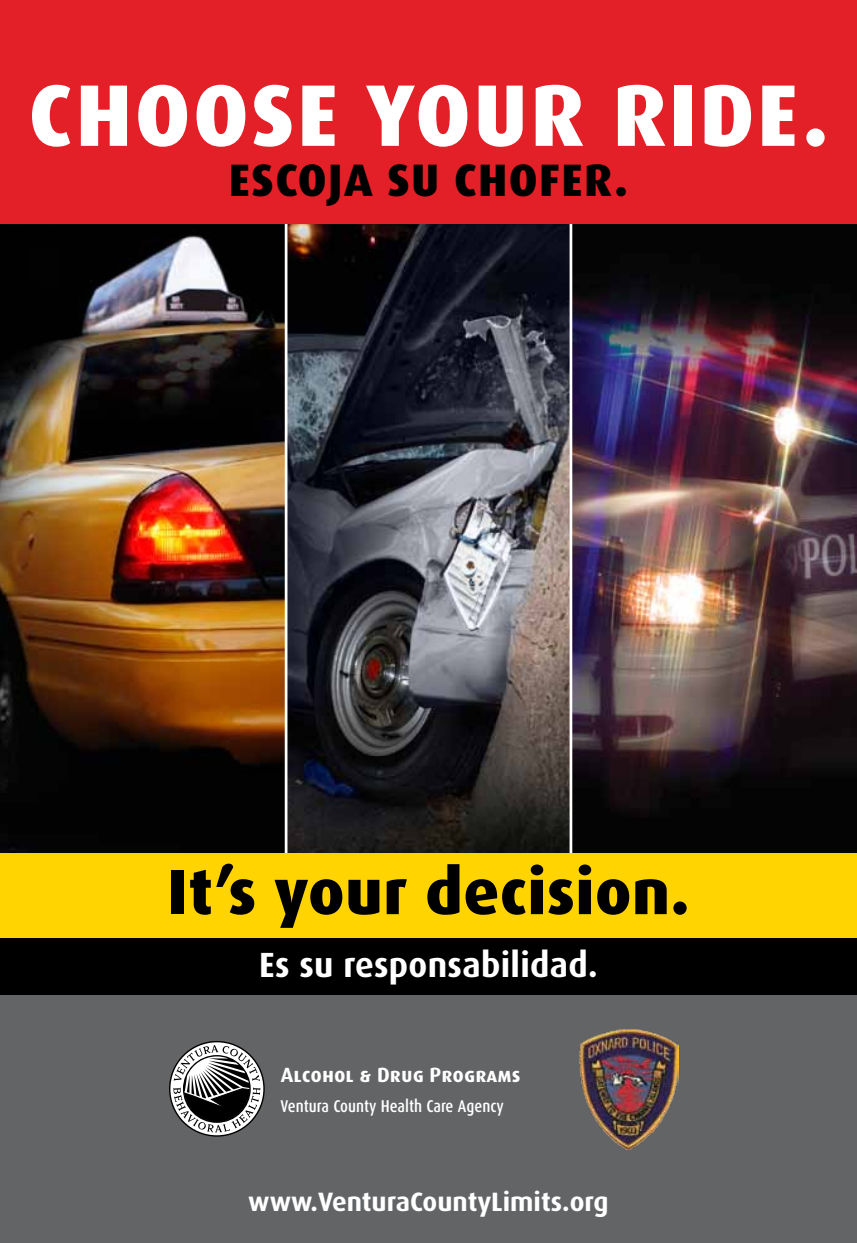
<style>
.page{position:relative;width:857px;height:1243px;background:#fff}
.page>*{position:absolute;margin:0;border:0;box-sizing:border-box;transform-origin:0 0}
.t1{font:800 87.5px "Dax";color:#fff}
.t2{font:800 63.7px "Dax";letter-spacing:.01em;color:#000}
.t3{font:800 45.5px "Dax";letter-spacing:.03em;color:#000}
.t4{font:700 35px "Dax";letter-spacing:.01em;color:#fff}
.t5{font:700 26.6px "Dax";color:#fff}
.t6{font:20.65px "Dax Bold Caps";color:#fff}
.t7{font:500 16.97px "Dax Condensed";color:#fff}
</style>
<div class="page">
<div style="left:0;top:945px;width:857px;height:297px;background:#636466"></div>
<div style="left:0;top:898px;width:857px;height:96px;background:#000"></div>
<svg style="left:169px;top:1040px;width:96px;height:96px"></svg>
<svg style="left:170px;top:1042px;width:93px;height:93px"></svg>
<svg style="left:173px;top:1045px;width:87px;height:87px"></svg>
<img style="left:0;top:223px;width:285px;height:630px">
<img style="left:572px;top:223px;width:285px;height:630px">
<img style="left:287px;top:223px;width:282px;height:630px">
<img style="left:579px;top:1029px;width:100px;height:120px">
<div style="left:0;top:0;width:857px;height:223px;background:#e31f27"></div>
<div style="left:0;top:853px;width:857px;height:84px;background:#ffd400"></div>
<h1 class="t1" style="left:29px;top:66px;width:801px">CHOOSE YOUR RIDE.</h1>
<h3 class="t3" style="left:229px;top:154px;width:400px">ESCOJA SU CHOFER.</h3>
<h2 class="t2" style="left:168px;top:855px;width:523px">IT’S YOUR DECISION.</h2>
<h3 class="t4" style="left:259px;top:945px;width:340px">Es su responsabilidad.</h3>
<p class="t6" style="left:281px;top:1063px;width:241px">Alcohol &amp; Drug Programs</p>
<p class="t7" style="left:281px;top:1096px;width:225px">Ventura County Health Care Agency</p>
<h3 class="t5" style="left:248px;top:1186px;width:362px">www.VenturaCountyLimits.org</h3>
</div>
